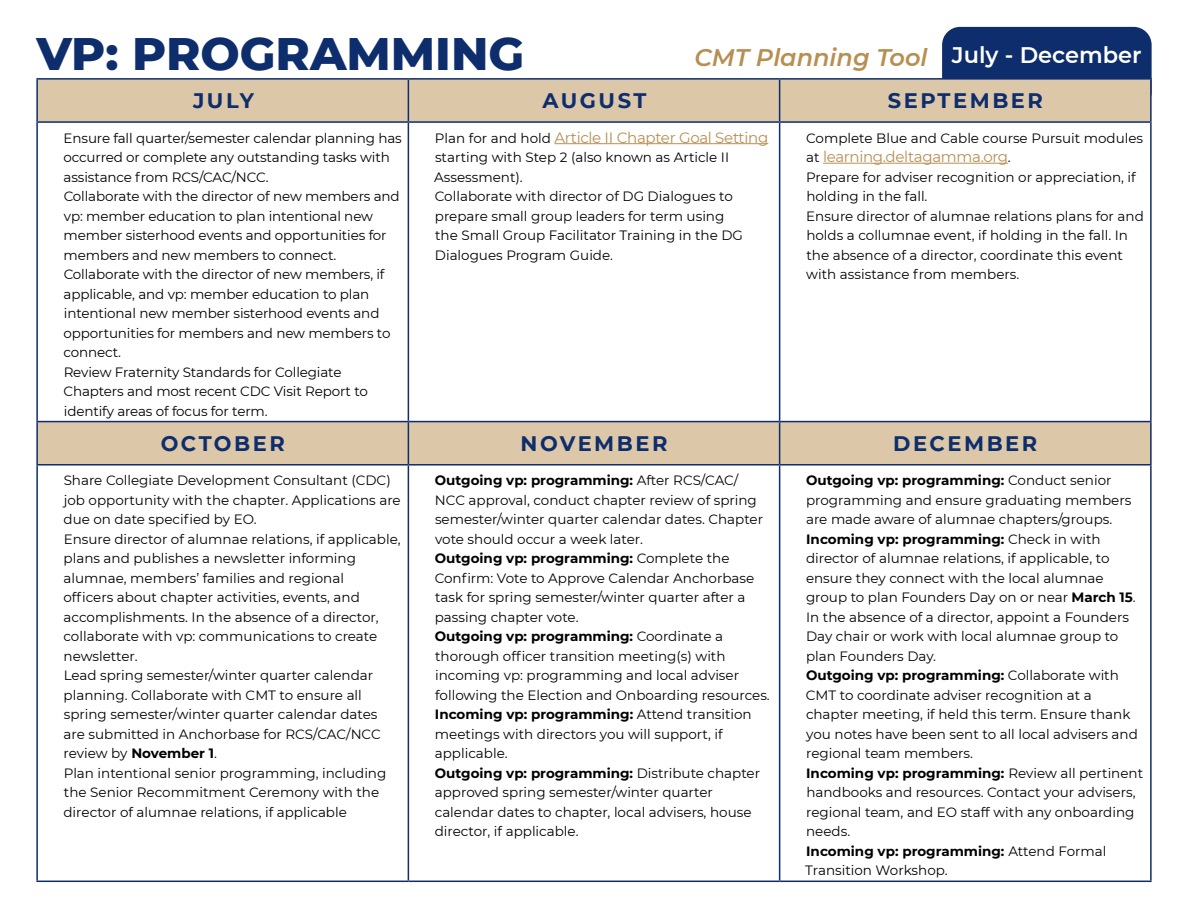
<style>
.page{position:relative;width:1188px;height:918px;background:#fff}
.page>*{position:absolute;margin:0;border:0;box-sizing:border-box;transform-origin:0 0}
.t1{font:800 46.5px "Montserrat";color:#0d2d6c}
.t2{font:italic 600 24px "Montserrat";color:#b88f52}
.t3{font:600 22.5px "Montserrat";color:#fff}
.t4{font:700 21px "Montserrat";letter-spacing:.12em;color:#0d2d6c}
.t5{font:15px "Montserrat";letter-spacing:-.02em;color:#b88f52}
.t6{font:13.5px/19.5px "Montserrat";color:#000}
.s1{font-size:13.5px;color:#000}
.s2{font-weight:700}
</style>
<div class="page">
<div style="left:942px;top:27px;width:210px;height:83px;background:#0d2d6c;border-radius:18px"></div>
<svg style="left:38px;top:80px;width:1112px;height:384px"></svg>
<hr style="left:36px;top:421px;width:372px;height:1px;background:#0d2d6c">
<hr style="left:1150px;top:422px;width:2px;height:42px;background:#0d2d6c">
<hr style="left:780px;top:464px;width:372px;height:2px;background:#0d2d6c">
<hr style="left:36px;top:466px;width:2px;height:415px;background:#0d2d6c">
<hr style="left:1150px;top:466px;width:2px;height:415px;background:#0d2d6c">
<hr style="left:36px;top:881px;width:372px;height:1px;background:#0d2d6c">
<hr style="left:780px;top:881px;width:372px;height:1px;background:#0d2d6c">
<hr style="left:1150px;top:123px;width:2px;height:298px;background:#0d2d6c">
<hr style="left:780px;top:421px;width:372px;height:1px;background:#0d2d6c">
<hr style="left:408px;top:421px;width:372px;height:1px;background:#0d2d6c">
<hr style="left:408px;top:466px;width:1px;height:415px;background:#0d2d6c">
<hr style="left:779px;top:466px;width:1px;height:415px;background:#0d2d6c">
<hr style="left:408px;top:881px;width:372px;height:1px;background:#0d2d6c">
<hr style="left:36px;top:123px;width:2px;height:298px;background:#0d2d6c">
<hr style="left:36px;top:422px;width:2px;height:42px;background:#0d2d6c">
<hr style="left:36px;top:464px;width:372px;height:2px;background:#0d2d6c">
<hr style="left:408px;top:80px;width:1px;height:41px;background:#0d2d6c">
<hr style="left:779px;top:80px;width:1px;height:41px;background:#0d2d6c">
<hr style="left:408px;top:123px;width:1px;height:298px;background:#0d2d6c">
<hr style="left:779px;top:123px;width:1px;height:298px;background:#0d2d6c">
<hr style="left:408px;top:422px;width:1px;height:42px;background:#0d2d6c">
<hr style="left:779px;top:422px;width:1px;height:42px;background:#0d2d6c">
<hr style="left:408px;top:464px;width:372px;height:2px;background:#0d2d6c">
<hr style="left:36px;top:78px;width:372px;height:2px;background:#0d2d6c">
<hr style="left:36px;top:80px;width:2px;height:41px;background:#0d2d6c">
<hr style="left:408px;top:78px;width:372px;height:2px;background:#0d2d6c">
<hr style="left:780px;top:78px;width:372px;height:2px;background:#0d2d6c">
<hr style="left:1150px;top:80px;width:2px;height:41px;background:#0d2d6c">
<hr style="left:36px;top:121px;width:372px;height:2px;background:#0d2d6c">
<hr style="left:408px;top:121px;width:372px;height:2px;background:#0d2d6c">
<hr style="left:780px;top:121px;width:372px;height:2px;background:#0d2d6c">
<hr style="left:555px;top:143px;width:213px;height:1px;background:#b88f52">
<hr style="left:823px;top:163px;width:185px;height:1px;background:#b88f52">
<h1 class="t1" style="left:36px;top:19px;width:489px">VP: PROGRAMMING</h1>
<h2 class="t2" style="left:694px;top:41px;width:234px">CMT Planning Tool</h2>
<h3 class="t3" style="left:952px;top:39px;width:191px">July - December</h3>
<h3 class="t4" style="left:193px;top:85px;width:62px">JULY</h3>
<h3 class="t4" style="left:543px;top:85px;width:105px">AUGUST</h3>
<h3 class="t4" style="left:888px;top:85px;width:157px">SEPTEMBER</h3>
<p class="t6" style="left:63px;top:128px;width:340px">Ensure fall quarter/semester calendar planning has occurred or complete any outstanding tasks with assistance from RCS/CAC/NCC.<br>Collaborate with the director of new members and vp: member education to plan intentional new member sisterhood events and opportunities for members and new members to connect.<br>Collaborate with the director of new members, if applicable, and vp: member education to plan intentional new member sisterhood events and opportunities for members and new members to connect.<br>Review Fraternity Standards for Collegiate Chapters and most recent CDC Visit Report to identify areas of focus for term.</p>
<p class="t5" style="left:435px;top:127px;width:335px"><span class="s1">Plan for and hold</span> Article II Chapter Goal Setting</p>
<p class="t6" style="left:806px;top:128px;width:339px">Complete Blue and Cable course Pursuit modules</p>
<p class="t5" style="left:806px;top:146px;width:206px"><span class="s1">at</span> learning.deltagamma.org<span class="s1">.</span></p>
<p class="t6" style="left:806px;top:167px;width:339px">Prepare for adviser recognition or appreciation, if holding in the fall.<br>Ensure director of alumnae relations plans for and holds a collumnae event, if holding in the fall. In the absence of a director, coordinate this event with assistance from members.</p>
<p class="t6" style="left:434px;top:147px;width:310px">starting with Step 2 (also known as Article II Assessment).<br>Collaborate with director of DG Dialogues to prepare small group leaders for term using the Small Group Facilitator Training in the DG Dialogues Program Guide.</p>
<h3 class="t4" style="left:161px;top:428px;width:126px">OCTOBER</h3>
<h3 class="t4" style="left:521px;top:428px;width:148px">NOVEMBER</h3>
<h3 class="t4" style="left:893px;top:428px;width:146px">DECEMBER</h3>
<p class="t6" style="left:64px;top:470px;width:339px">Share Collegiate Development Consultant (CDC) job opportunity with the chapter. Applications are due on date specified by EO.<br>Ensure director of alumnae relations, if applicable, plans and publishes a newsletter informing alumnae, members’ families and regional<br>officers about chapter activities, events, and accomplishments. In the absence of a director, collaborate with vp: communications to create newsletter.<br>Lead spring semester/winter quarter calendar planning. Collaborate with CMT to ensure all spring semester/winter quarter calendar dates are submitted in Anchorbase for RCS/CAC/NCC review by <span class="s2">November 1</span>.<br>Plan intentional senior programming, including the Senior Recommitment Ceremony with the director of alumnae relations, if applicable</p>
<p class="t6" style="left:435px;top:470px;width:337px"><span class="s2">Outgoing vp: programming:</span> After RCS/CAC/ NCC approval, conduct chapter review of spring semester/winter quarter calendar dates. Chapter vote should occur a week later.<br><span class="s2">Outgoing vp: programming:</span> Complete the Confirm: Vote to Approve Calendar Anchorbase task for spring semester/winter quarter after a passing chapter vote.<br><span class="s2">Outgoing vp: programming:</span> Coordinate a thorough officer transition meeting(s) with incoming vp: programming and local adviser following the Election and Onboarding resources.<br><span class="s2">Incoming vp: programming:</span> Attend transition meetings with directors you will support, if applicable.<br><span class="s2">Outgoing vp: programming:</span> Distribute chapter approved spring semester/winter quarter calendar dates to chapter, local advisers, house director, if applicable.</p>
<p class="t6" style="left:805px;top:470px;width:340px"><span class="s2">Outgoing vp: programming:</span> Conduct senior programming and ensure graduating members are made aware of alumnae chapters/groups.<br><span class="s2">Incoming vp: programming:</span> Check in with director of alumnae relations, if applicable, to ensure they connect with the local alumnae group to plan Founders Day on or near <span class="s2">March 15</span>.<br>In the absence of a director, appoint a Founders Day chair or work with local alumnae group to plan Founders Day.<br><span class="s2">Outgoing vp: programming:</span> Collaborate with CMT to coordinate adviser recognition at a chapter meeting, if held this term. Ensure thank you notes have been sent to all local advisers and regional team members.<br><span class="s2">Incoming vp: programming:</span> Review all pertinent handbooks and resources. Contact your advisers, regional team, and EO staff with any onboarding needs.<br><span class="s2">Incoming vp: programming:</span> Attend Formal Transition Workshop.</p>
</div>
